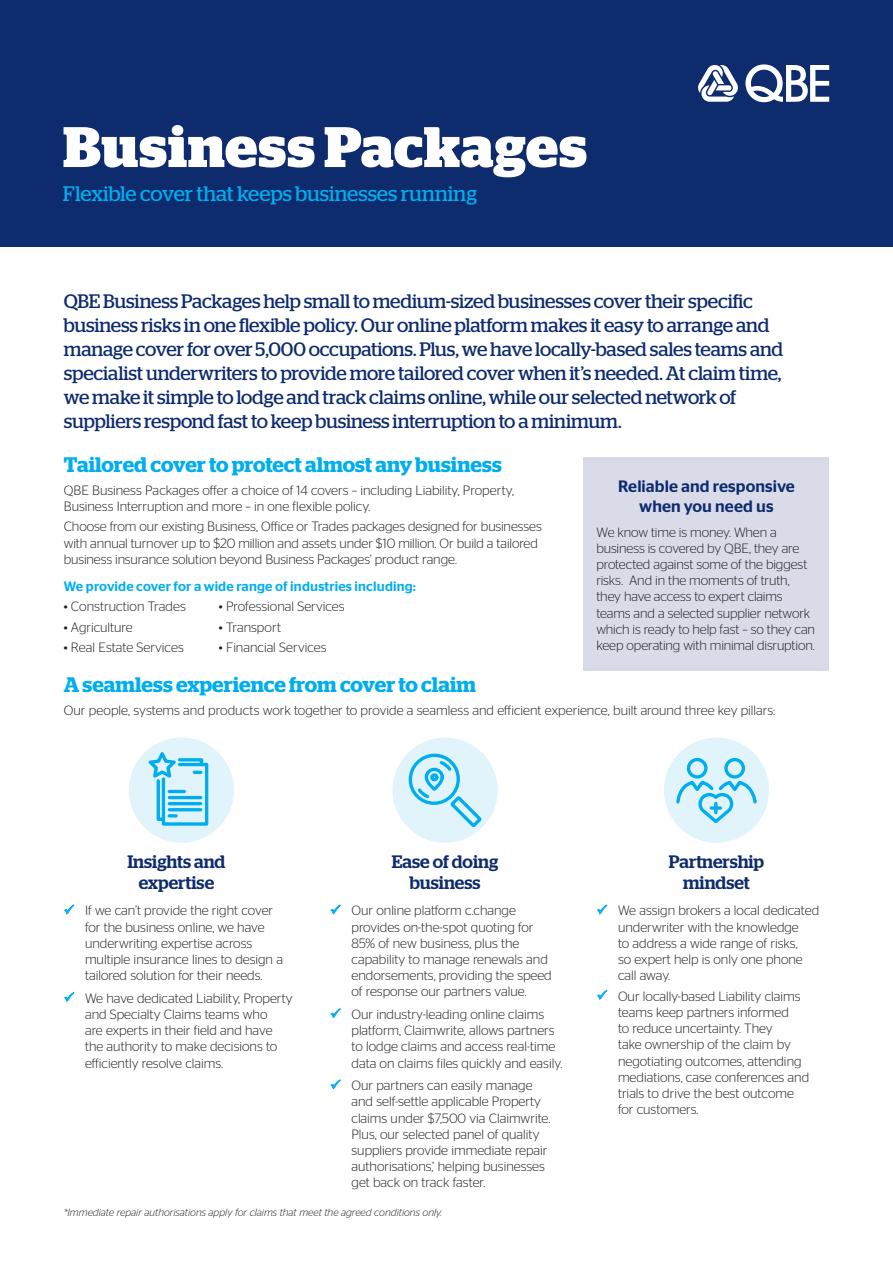
<style>
.page{position:relative;width:893px;height:1263px;background:#fff}
.page>*{position:absolute;margin:0;border:0;box-sizing:border-box;transform-origin:0 0}
._01_Headline{font:700 57px "Stag";letter-spacing:.01em;color:#fff}
._02_Headline{font:600 21px "Stag";color:#00aeef}
._02_Headline-2{font:21px "Stag";color:#00aeef}
.Introduction{font:19.5px/24px "Stag";letter-spacing:-.015em;color:#0d2b6d}
._02_Headline-3{font:500 18px/21px "Stag";color:#0d2b6d;text-align:center}
._03_Headline{font:500 16.5px/19.8px "Stag Sans";letter-spacing:.005em;color:#0d2b6d;text-align:center}
.Body_Copy{font:300 13.5px/16.2px "Stag Sans";color:#231f20}
.Body_Copy-2{font:500 13.5px "Stag Sans";letter-spacing:.01em;color:#00aeef}
.Bullets_ticks{font:italic 300 10.5px "Stag Sans";color:#231f20}
</style>
<div class="page">
<div style="left:129px;top:738px;width:105px;height:104px;background:#e1f4fc;border-radius:50%"></div>
<svg style="left:149px;top:752px;width:59px;height:74px"></svg>
<div style="left:393px;top:738px;width:104px;height:104px;background:#e1f4fc;border-radius:50%"></div>
<div style="left:425px;top:768px;width:19px;height:23px;border:3px solid #00aeef;border-radius:8px"></div>
<div style="left:430px;top:773px;width:8px;height:8px;border:3px solid #00aeef;border-radius:50%"></div>
<div style="left:409px;top:754px;width:51px;height:51px;border:3px solid #00aeef;border-radius:50%"></div>
<svg style="left:447px;top:793px;width:34px;height:34px"></svg>
<svg style="left:437px;top:758px;width:17px;height:16px"></svg>
<svg style="left:415px;top:785px;width:17px;height:16px"></svg>
<div style="left:664px;top:738px;width:105px;height:104px;background:#e1f4fc;border-radius:50%"></div>
<div style="left:687px;top:758px;width:20px;height:21px;border:3px solid #00aeef;border-radius:50%"></div>
<div style="left:724px;top:758px;width:21px;height:21px;border:3px solid #00aeef;border-radius:50%"></div>
<svg style="left:676px;top:780px;width:81px;height:43px"></svg>
<div style="left:0;top:0;width:893px;height:246px;background:#0d2b6d"></div>
<svg style="left:745px;top:64px;width:84px;height:38px"></svg>
<svg style="left:698px;top:65px;width:40px;height:37px"></svg>
<div style="left:584px;top:458px;width:245px;height:213px;background:#dadbe9"></div>
<svg style="left:64px;top:904px;width:11px;height:11px"></svg>
<svg style="left:64px;top:992px;width:11px;height:10px"></svg>
<svg style="left:330px;top:904px;width:11px;height:11px"></svg>
<svg style="left:330px;top:1008px;width:11px;height:10px"></svg>
<svg style="left:330px;top:1079px;width:11px;height:11px"></svg>
<svg style="left:597px;top:904px;width:10px;height:11px"></svg>
<svg style="left:597px;top:990px;width:10px;height:10px"></svg>
<p class="_01_Headline" style="left:63px;top:114px;width:526px">Business Packages</p>
<p class="_02_Headline-2" style="left:63px;top:181px;width:416px">Flexible cover that keeps businesses running</p>
<p class="Introduction" style="left:64px;top:289px;width:721px">QBE Business Packages help small to medium-sized businesses cover their specific business risks in one flexible policy. Our online platform makes it easy to arrange and manage cover for over 5,000 occupations. Plus, we have locally-based sales teams and specialist underwriters to provide more tailored cover when it’s needed. At claim time, we make it simple to lodge and track claims online, while our selected network of suppliers respond fast to keep business interruption to a minimum.</p>
<p class="_02_Headline" style="left:64px;top:452px;width:440px">Tailored cover to protect almost any business</p>
<p class="Body_Copy" style="left:64px;top:482px;width:452px">QBE Business Packages offer a choice of 14 covers – including Liability, Property,<br>Business Interruption and more – in one flexible policy.</p>
<p class="Body_Copy" style="left:64px;top:518px;width:480px">Choose from our existing Business, Office or Trades packages designed for businesses with annual turnover up to $20 million and assets under $10 million. Or build a tailored business insurance solution beyond Business Packages’ product range.</p>
<p class="Body_Copy-2" style="left:64px;top:578px;width:354px">We provide cover for a wide range of industries including:</p>
<p class="Body_Copy" style="left:64px;top:598px;width:124px">• Construction Trades</p>
<p class="Body_Copy" style="left:64px;top:618px;width:71px">• Agriculture</p>
<p class="Body_Copy" style="left:64px;top:639px;width:122px">• Real Estate Services</p>
<p class="_02_Headline" style="left:64px;top:672px;width:414px">A seamless experience from cover to claim</p>
<p class="Body_Copy" style="left:64px;top:702px;width:713px">Our people, systems and products work together to provide a seamless and efficient experience, built around three key pillars:</p>
<p class="_03_Headline" style="left:618px;top:476px;width:178px">Reliable and responsive when you need us</p>
<p class="Body_Copy" style="left:596px;top:524px;width:220px">We know time is money. When a business is covered by QBE, they are protected against some of the biggest risks. And in the moments of truth, they have access to expert claims teams and a selected supplier network which is ready to help fast – so they can keep operating with minimal disruption.</p>
<p class="Body_Copy" style="left:219px;top:598px;width:127px">• Professional Services</p>
<p class="Body_Copy" style="left:219px;top:619px;width:64px">• Transport</p>
<p class="Body_Copy" style="left:219px;top:639px;width:109px">• Financial Services</p>
<p class="_02_Headline-3" style="left:127px;top:851px;width:100px">Insights and expertise</p>
<p class="_02_Headline-3" style="left:392px;top:851px;width:108px">Ease of doing business</p>
<p class="_02_Headline-3" style="left:669px;top:851px;width:97px">Partnership mindset</p>
<p class="Body_Copy" style="left:85px;top:902px;width:199px">If we can’t provide the right cover for the business online, we have underwriting expertise across multiple insurance lines to design a tailored solution for their needs.</p>
<p class="Body_Copy" style="left:85px;top:990px;width:209px">We have dedicated Liability, Property and Specialty Claims teams who<br>are experts in their field and have the authority to make decisions to efficiently resolve claims.</p>
<p class="Body_Copy" style="left:351px;top:902px;width:202px">Our online platform c.change provides on-the-spot quoting for<br>85% of new business, plus the capability to manage renewals and endorsements, providing the speed of response our partners value.</p>
<p class="Body_Copy" style="left:351px;top:1006px;width:212px">Our industry-leading online claims platform, Claimwrite, allows partners to lodge claims and access real-time data on claims files quickly and easily.</p>
<p class="Body_Copy" style="left:351px;top:1077px;width:200px">Our partners can easily manage and self-settle applicable Property claims under $7,500 via Claimwrite.<br>Plus, our selected panel of quality suppliers provide immediate repair authorisations,<sup>*</sup> helping businesses get back on track faster.</p>
<p class="Body_Copy" style="left:618px;top:902px;width:203px">We assign brokers a local dedicated underwriter with the knowledge<br>to address a wide range of risks,<br>so expert help is only one phone call away.</p>
<p class="Body_Copy" style="left:618px;top:988px;width:193px">Our locally-based Liability claims teams keep partners informed<br>to reduce uncertainty. They<br>take ownership of the claim by negotiating outcomes, attending mediations, case conferences and trials to drive the best outcome for customers.</p>
<p class="Bullets_ticks" style="left:64px;top:1206px;width:380px">*Immediate repair authorisations apply for claims that meet the agreed conditions only.</p>
</div>
